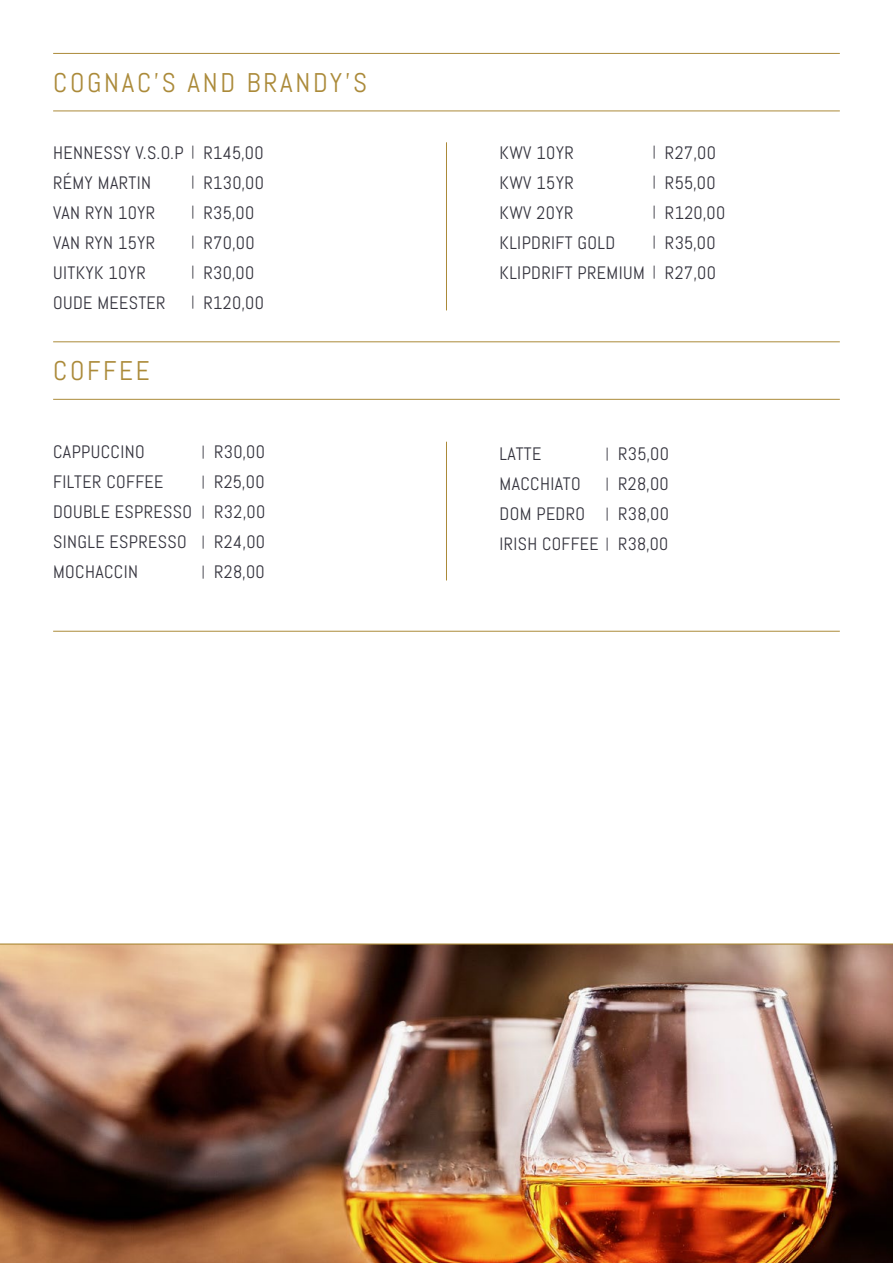
<style>
.page{position:relative;width:893px;height:1263px;background:#fff}
.page>*{position:absolute;margin:0;border:0;box-sizing:border-box;transform-origin:0 0}
.t1{font:27px "Abel";letter-spacing:.1em;color:#ab8a39}
.t2{font:18px/30px "Abel";letter-spacing:.02em;color:#35343e;text-align:right}
.t3{font:17.7px "Abel";letter-spacing:.02em;color:#35343e}
.s1{font-size:13.2px}
</style>
<div class="page">
<hr style="left:53px;top:111px;width:787px;height:1px;background:#ab8a39">
<hr style="left:53px;top:399px;width:787px;height:1px;background:#ab8a39">
<hr style="left:53px;top:53px;width:787px;height:1px;background:#ab8a39">
<hr style="left:53px;top:342px;width:787px;height:1px;background:#ab8a39">
<hr style="left:446px;top:142px;width:1px;height:168px;background:#ab8a39">
<hr style="left:53px;top:631px;width:787px;height:1px;background:#ab8a39">
<hr style="left:446px;top:442px;width:1px;height:138px;background:#ab8a39">
<img style="left:0;top:943px;width:893px;height:320px">
<h1 class="t1" style="left:53px;top:65px;width:315px">COGNAC’S AND BRANDY’S</h1>
<p class="t2" style="left:53px;top:138px;width:212px;text-align:left">HENNESSY V.S.O.P <span class="s1">|</span> R145,00<br>RÉMY MARTIN</p>
<p class="t2" style="left:191px;top:168px;width:74px"><span class="s1">|</span> R130,00</p>
<p class="t2" style="left:53px;top:198px;width:104px">VAN RYN 10YR</p>
<p class="t2" style="left:191px;top:198px;width:65px"><span class="s1">|</span> R35,00</p>
<p class="t2" style="left:53px;top:228px;width:104px">VAN RYN 15YR</p>
<p class="t2" style="left:191px;top:228px;width:65px"><span class="s1">|</span> R70,00</p>
<p class="t2" style="left:53px;top:258px;width:94px">UITKYK 10YR</p>
<p class="t2" style="left:191px;top:258px;width:65px"><span class="s1">|</span> R30,00</p>
<p class="t2" style="left:53px;top:288px;width:114px">OUDE MEESTER</p>
<p class="t2" style="left:191px;top:288px;width:74px"><span class="s1">|</span> R120,00</p>
<h1 class="t1" style="left:53px;top:354px;width:98px">COFFEE</h1>
<p class="t2" style="left:53px;top:437px;width:93px">CAPPUCCINO</p>
<p class="t2" style="left:202px;top:437px;width:65px"><span class="s1">|</span> R30,00</p>
<p class="t2" style="left:53px;top:467px;width:112px">FILTER COFFEE</p>
<p class="t2" style="left:53px;top:467px;width:214px;text-align:justify;text-indent:149px"><span class="s1">|</span> R25,00<br>DOUBLE ESPRESSO <span class="s1">|</span> R32,00<br>SINGLE ESPRESSO <span class="s1">|</span> R24,00<br>MOCHACCIN</p>
<p class="t2" style="left:202px;top:557px;width:64px"><span class="s1">|</span> R28,00</p>
<p class="t2" style="left:500px;top:138px;width:76px">KWV 10YR</p>
<p class="t2" style="left:653px;top:138px;width:65px"><span class="s1">|</span> R27,00</p>
<p class="t2" style="left:500px;top:168px;width:76px">KWV 15YR</p>
<p class="t2" style="left:653px;top:168px;width:65px"><span class="s1">|</span> R55,00</p>
<p class="t2" style="left:500px;top:198px;width:75px">KWV 20YR</p>
<p class="t2" style="left:653px;top:198px;width:74px"><span class="s1">|</span> R120,00</p>
<p class="t2" style="left:500px;top:228px;width:117px">KLIPDRIFT GOLD</p>
<p class="t2" style="left:500px;top:228px;width:218px"><span class="s1">|</span> R35,00<br>KLIPDRIFT PREMIUM <span class="s1">|</span> R27,00</p>
<p class="t2" style="left:500px;top:439px;width:43px">LATTE</p>
<p class="t2" style="left:606px;top:439px;width:65px"><span class="s1">|</span> R35,00</p>
<p class="t2" style="left:500px;top:469px;width:83px">MACCHIATO</p>
<p class="t2" style="left:500px;top:469px;width:171px"><span class="s1">|</span> R28,00<br>DOM PEDRO <span class="s1">|</span> R38,00</p>
<p class="t3" style="left:500px;top:533px;width:170px">IRISH COFFEE <span class="s1">|</span> R38,00</p>
</div>
